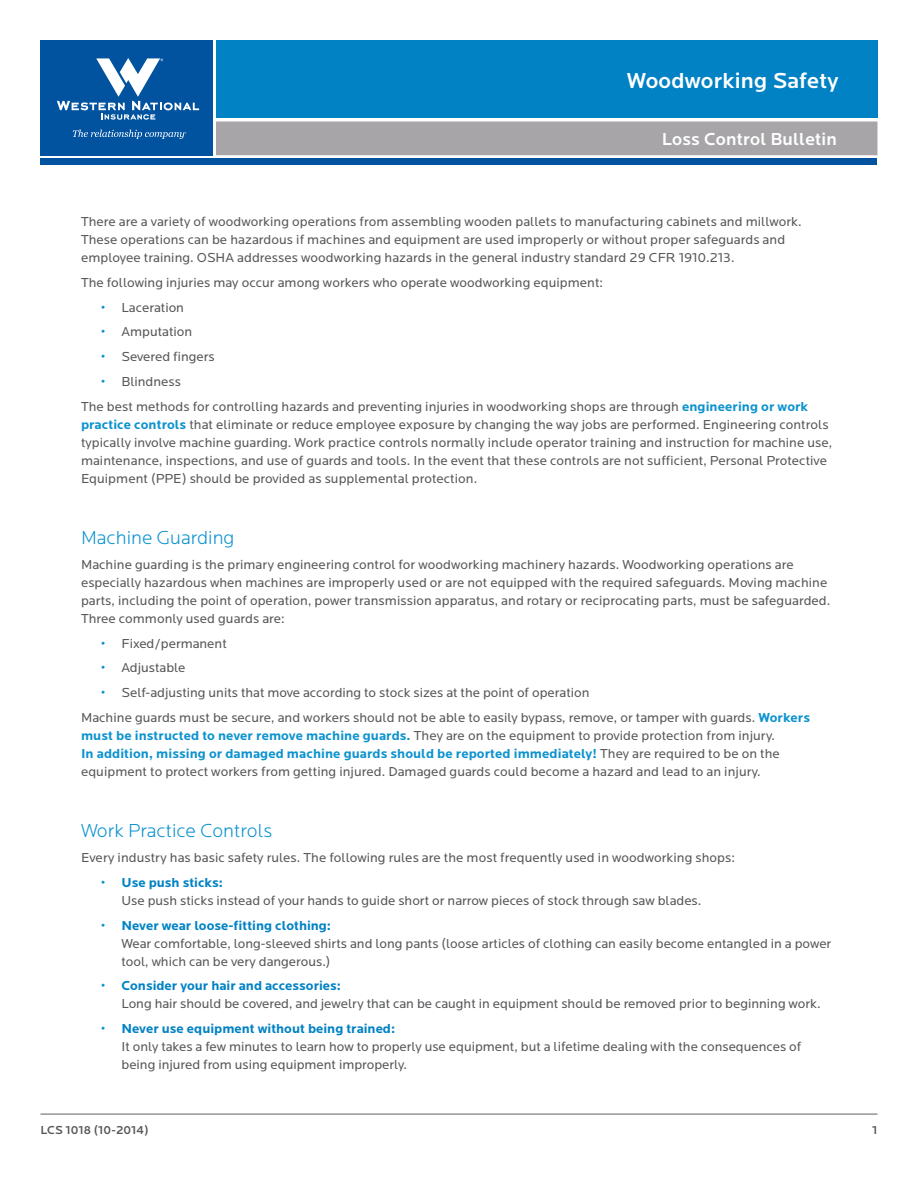
<style>
.page{position:relative;width:918px;height:1188px;background:#fff}
.page>*{position:absolute;margin:0;border:0;box-sizing:border-box;transform-origin:0 0}
.t1{font:500 22.5px "Locator";letter-spacing:.01em;color:#fff}
.Header_-_sub_1{font:300 19.5px "Locator";color:#0d93cf}
.t2{font:500 18px "Locator";letter-spacing:.01em;color:#fff}
.Body_Copy{font:13.5px/18px "Locator";letter-spacing:.005em;color:#57585a}
.Body_Copy-2{font:500 12px "Locator";letter-spacing:.005em;color:#57585a}
.s1{font-weight:700;color:#0d93cf}
.s2{font-weight:700;color:#0082c5}
</style>
<div class="page">
<hr style="left:40px;top:1113px;width:838px;height:2px;background:#939598">
<div style="left:40px;top:40px;width:173px;height:116px;background:#0153a0"></div>
<svg style="left:73px;top:130px;width:113px;height:9px"></svg>
<svg style="left:57px;top:58px;width:142px;height:62px"></svg>
<div style="left:216px;top:122px;width:662px;height:33px;background:#a7a5a8"></div>
<div style="left:40px;top:159px;width:838px;height:6px;background:#0153a0"></div>
<div style="left:216px;top:40px;width:662px;height:78px;background:#0082c5"></div>
<p class="t1" style="left:627px;top:68px;width:213px">Woodworking Safety</p>
<p class="t2" style="left:662px;top:129px;width:177px">Loss Control Bulletin</p>
<p class="Body_Copy" style="left:81px;top:213px;width:722px">There are a variety of woodworking operations from assembling wooden pallets to manufacturing cabinets and millwork.<br>These operations can be hazardous if machines and equipment are used improperly or without proper safeguards and employee training. OSHA addresses woodworking hazards in the general industry standard 29 CFR 1910.213.</p>
<p class="Body_Copy" style="left:81px;top:274px;width:524px">The following injuries may occur among workers who operate woodworking equipment:</p>
<p class="Body_Copy" style="left:101px;top:299px;width:84px"><span class="s1">•</span> Laceration</p>
<p class="Body_Copy" style="left:101px;top:323px;width:92px"><span class="s1">•</span> Amputation</p>
<p class="Body_Copy" style="left:101px;top:348px;width:115px"><span class="s1">•</span> Severed fingers</p>
<p class="Body_Copy" style="left:101px;top:373px;width:81px"><span class="s1">•</span> Blindness</p>
<p class="Body_Copy" style="left:81px;top:398px;width:753px">The best methods for controlling hazards and preventing injuries in woodworking shops are through <span class="s1">engineering or work practice controls</span> that eliminate or reduce employee exposure by changing the way jobs are performed. Engineering controls typically involve machine guarding. Work practice controls normally include operator training and instruction for machine use, maintenance, inspections, and use of guards and tools. In the event that these controls are not sufficient, Personal Protective Equipment (PPE) should be provided as supplemental protection.</p>
<p class="Header_-_sub_1" style="left:81px;top:528px;width:155px">Machine Guarding</p>
<p class="Body_Copy" style="left:81px;top:556px;width:751px">Machine guarding is the primary engineering control for woodworking machinery hazards. Woodworking operations are especially hazardous when machines are improperly used or are not equipped with the required safeguards. Moving machine parts, including the point of operation, power transmission apparatus, and rotary or reciprocating parts, must be safeguarded.<br>Three commonly used guards are:</p>
<p class="Body_Copy" style="left:101px;top:635px;width:127px"><span class="s1">•</span> Fixed/permanent</p>
<p class="Body_Copy" style="left:101px;top:659px;width:86px"><span class="s1">•</span> Adjustable</p>
<p class="Body_Copy" style="left:101px;top:684px;width:490px"><span class="s1">•</span> Self-adjusting units that move according to stock sizes at the point of operation</p>
<p class="Body_Copy" style="left:81px;top:709px;width:731px">Machine guards must be secure, and workers should not be able to easily bypass, remove, or tamper with guards. <span class="s1">Workers must be instructed to never remove machine guards.</span> They are on the equipment to provide protection from injury.<br><span class="s1">In addition, missing or damaged machine guards should be reported immediately!</span> They are required to be on the equipment to protect workers from getting injured. Damaged guards could become a hazard and lead to an injury.</p>
<p class="Header_-_sub_1" style="left:81px;top:821px;width:193px">Work Practice Controls</p>
<p class="Body_Copy" style="left:81px;top:849px;width:656px">Every industry has basic safety rules. The following rules are the most frequently used in woodworking shops:</p>
<p class="Body_Copy" style="left:122px;top:874px;width:581px;text-indent:-20px"><span class="s1">•</span> <span class="s2">Use push sticks:<br></span>Use push sticks instead of your hands to guide short or narrow pieces of stock through saw blades.</p>
<p class="Body_Copy" style="left:122px;top:917px;width:711px;text-indent:-20px"><span class="s1">•</span> <span class="s2">Never wear loose-fitting clothing:<br></span>Wear comfortable, long-sleeved shirts and long pants (loose articles of clothing can easily become entangled in a power tool, which can be very dangerous.)</p>
<p class="Body_Copy" style="left:122px;top:977px;width:701px;text-indent:-20px"><span class="s1">•</span> <span class="s2">Consider your hair and accessories:<br></span>Long hair should be covered, and jewelry that can be caught in equipment should be removed prior to beginning work.</p>
<p class="Body_Copy" style="left:122px;top:1020px;width:681px;text-indent:-20px"><span class="s1">•</span> <span class="s2">Never use equipment without being trained:<br></span>It only takes a few minutes to learn how to properly use equipment, but a lifetime dealing with the consequences of being injured from using equipment improperly.</p>
<p class="Body_Copy-2" style="left:40px;top:1123px;width:110px">LCS 1018 (10-2014)</p>
<p class="Body_Copy-2" style="left:872px;top:1123px;width:7px">1</p>
</div>
